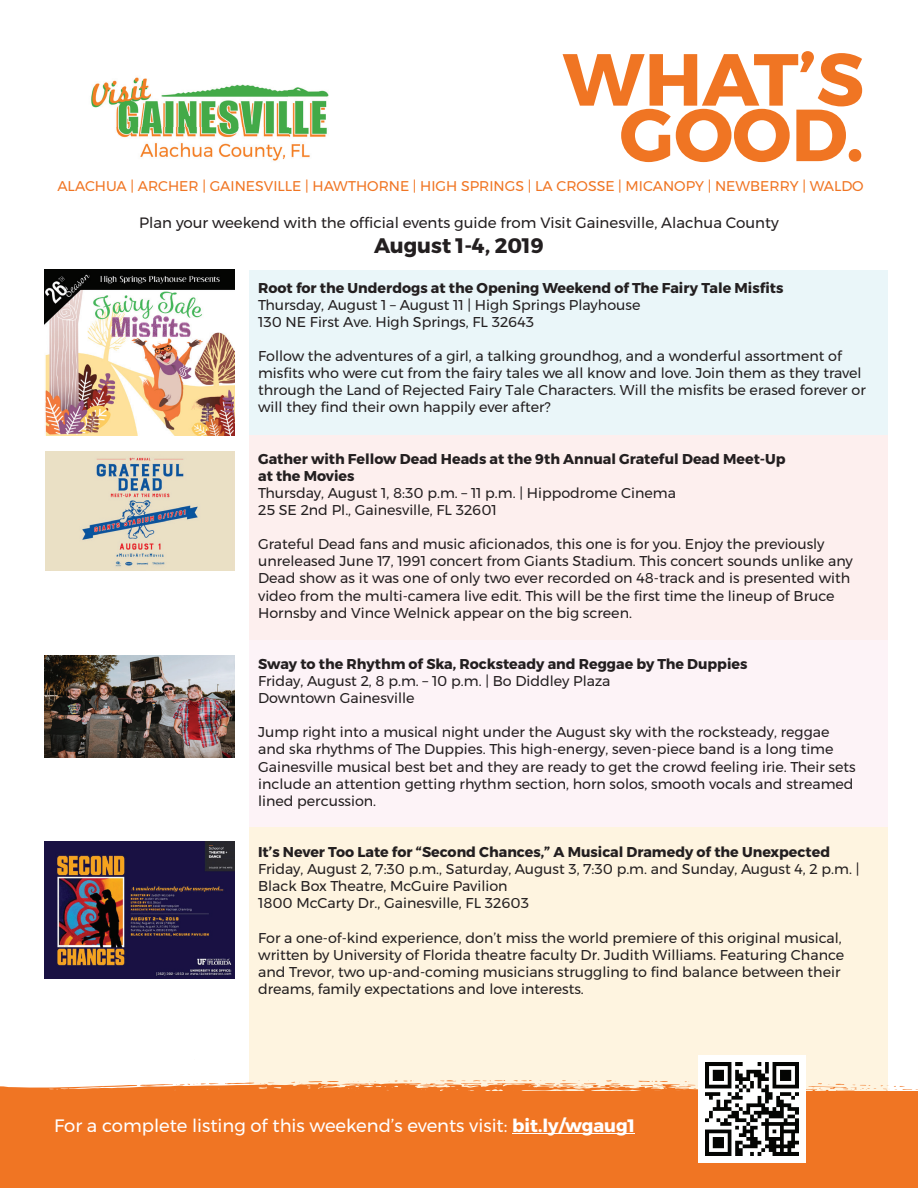
<style>
.page{position:relative;width:918px;height:1188px;background:#fff}
.page>*{position:absolute;margin:0;border:0;box-sizing:border-box;transform-origin:0 0}
.t1{font:700 73.5px/55.5px "Montserrat";color:#f07523;text-align:right}
.t2{font:700 21px "Montserrat";color:#231f20}
.t3{font:18px "Montserrat";color:#fff}
.t4{font:15px "Montserrat";color:#231f20}
.t5{font:14.25px/17.1px "Montserrat";color:#231f20}
.t6{font:700 14.25px/17.1px "Montserrat";color:#231f20}
.t7{font:14.1px "Montserrat";color:#f07523}
.s1{font-weight:700}
</style>
<div class="page">
<div style="left:249px;top:826px;width:639px;height:283px;background:#fef4e0"></div>
<div style="left:249px;top:640px;width:639px;height:186px;background:#fdf3f7"></div>
<div style="left:249px;top:270px;width:639px;height:165px;background:#eaf6f9"></div>
<div style="left:249px;top:435px;width:639px;height:205px;background:#fdefee"></div>
<div style="left:0;top:1092px;width:918px;height:96px;background:#f07523"></div>
<svg style="left:0;top:1080px;width:918px;height:12px"></svg>
<img style="left:91px;top:77px;width:238px;height:84px">
<hr style="left:512px;top:1133px;width:123px;height:1px;background:#fff">
<div style="left:698px;top:1055px;width:108px;height:108px;background:#fff"></div>
<img style="left:706px;top:1063px;width:93px;height:92px">
<img style="left:45px;top:451px;width:190px;height:119px">
<img style="left:45px;top:841px;width:190px;height:137px">
<img style="left:45px;top:270px;width:190px;height:166px">
<img style="left:45px;top:655px;width:190px;height:103px">
<h1 class="t1" style="left:563px;top:52px;width:303px">WHAT’S<br>GOOD.</h1>
<p class="t7" style="left:57px;top:176px;width:808px">ALACHUA | ARCHER | GAINESVILLE | HAWTHORNE | HIGH SPRINGS | LA CROSSE | MICANOPY | NEWBERRY | WALDO</p>
<p class="t4" style="left:139px;top:211px;width:641px">Plan your weekend with the official events guide from Visit Gainesville, Alachua County</p>
<h2 class="t2" style="left:374px;top:229px;width:171px">August 1-4, 2019</h2>
<p class="t6" style="left:258px;top:279px;width:527px">Root for the Underdogs at the Opening Weekend of The Fairy Tale Misfits</p>
<p class="t5" style="left:258px;top:296px;width:384px">Thursday, August 1 – August 11 | High Springs Playhouse<br>130 NE First Ave. High Springs, FL 32643</p>
<p class="t5" style="left:258px;top:347px;width:609px">Follow the adventures of a girl, a talking groundhog, and a wonderful assortment of misfits who were cut from the fairy tales we all know and love. Join them as they travel through the Land of Rejected Fairy Tale Characters. Will the misfits be erased forever or will they find their own happily ever after?</p>
<p class="t6" style="left:258px;top:450px;width:529px">Gather with Fellow Dead Heads at the 9th Annual Grateful Dead Meet-Up at the Movies</p>
<p class="t5" style="left:258px;top:484px;width:419px">Thursday, August 1, 8:30 p.m. – 11 p.m. | Hippodrome Cinema<br>25 SE 2nd Pl., Gainesville, FL 32601</p>
<p class="t5" style="left:258px;top:536px;width:596px">Grateful Dead fans and music aficionados, this one is for you. Enjoy the previously unreleased June 17, 1991 concert from Giants Stadium. This concert sounds unlike any Dead show as it was one of only two ever recorded on 48-track and is presented with video from the multi-camera live edit. This will be the first time the lineup of Bruce Hornsby and Vince Welnick appear on the big screen.</p>
<p class="t6" style="left:258px;top:655px;width:491px">Sway to the Rhythm of Ska, Rocksteady and Reggae by The Duppies</p>
<p class="t5" style="left:258px;top:672px;width:354px">Friday, August 2, 8 p.m. – 10 p.m. | Bo Diddley Plaza<br>Downtown Gainesville</p>
<p class="t5" style="left:258px;top:724px;width:599px">Jump right into a musical night under the August sky with the rocksteady, reggae and ska rhythms of The Duppies. This high-energy, seven-piece band is a long time Gainesville musical best bet and they are ready to get the crowd feeling irie. Their sets include an attention getting rhythm section, horn solos, smooth vocals and streamed lined percussion.</p>
<p class="t6" style="left:258px;top:844px;width:574px">It’s Never Too Late for “Second Chances,” A Musical Dramedy of the Unexpected</p>
<p class="t5" style="left:258px;top:860px;width:603px">Friday, August 2, 7:30 p.m., Saturday, August 3, 7:30 p.m. and Sunday, August 4, 2 p.m. |<br>Black Box Theatre, McGuire Pavilion<br>1800 McCarty Dr., Gainesville, FL 32603</p>
<p class="t5" style="left:258px;top:929px;width:588px">For a one-of-kind experience, don’t miss the world premiere of this original musical, written by University of Florida theatre faculty Dr. Judith Williams. Featuring Chance and Trevor, two up-and-coming musicians struggling to find balance between their dreams, family expectations and love interests.</p>
<p class="t3" style="left:54px;top:1112px;width:583px">For a complete listing of this weekend’s events visit: <span class="s1">bit.ly/wgaug1</span></p>
</div>
